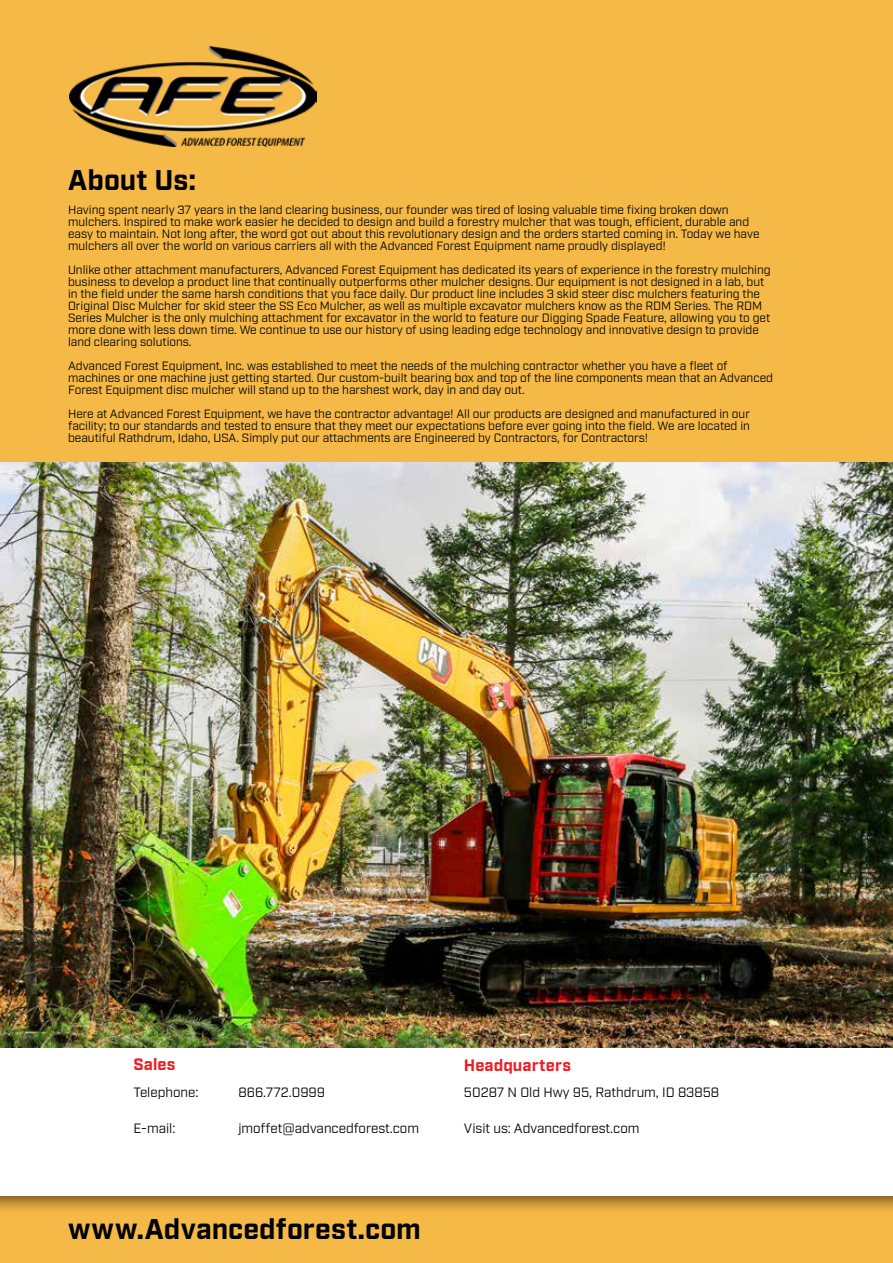
<style>
.page{position:relative;width:893px;height:1263px;background:#fff}
.page>*{position:absolute;margin:0;border:0;box-sizing:border-box;transform-origin:0 0}
.t1{font:700 28.5px "Industry";letter-spacing:.005em;color:#000}
.t2{font:700 16.5px "Industry";color:#ed1d24}
.t3{font:13.5px "Industry";color:#000}
.t4{font:12px/12px "Industry";color:#000}
</style>
<div class="page">
<div style="left:0;top:0;width:893px;height:493px;background:#f5b947"></div>
<div style="left:0;top:1194px;width:893px;height:69px;background:#000;opacity:.62"></div>
<img style="left:0;top:462px;width:893px;height:585px">
<img style="left:69px;top:46px;width:248px;height:101px">
<h1 class="t1" style="left:68px;top:163px;width:129px">About Us:</h1>
<p class="t4" style="left:68px;top:204px;width:693px">Having spent nearly 37 years in the land clearing business, our founder was tired of losing valuable time fixing broken down mulchers. Inspired to make work easier he decided to design and build a forestry mulcher that was tough, efficient, durable and easy to maintain. Not long after, the word got out about this revolutionary design and the orders started coming in. Today we have mulchers all over the world on various carriers all with the Advanced Forest Equipment name proudly displayed!</p>
<p class="t4" style="left:68px;top:264px;width:704px">Unlike other attachment manufacturers, Advanced Forest Equipment has dedicated its years of experience in the forestry mulching business to develop a product line that continually outperforms other mulcher designs. Our equipment is not designed in a lab, but in the field under the same harsh conditions that you face daily. Our product line includes 3 skid steer disc mulchers featuring the Original Disc Mulcher for skid steer the SS Eco Mulcher, as well as multiple excavator mulchers know as the RDM Series. The RDM Series Mulcher is the only mulching attachment for excavator in the world to feature our Digging Spade Feature, allowing you to get more done with less down time. We continue to use our history of using leading edge technology and innovative design to provide land clearing solutions.</p>
<p class="t4" style="left:68px;top:360px;width:707px">Advanced Forest Equipment, Inc. was established to meet the needs of the mulching contractor whether you have a fleet of machines or one machine just getting started. Our custom-built bearing box and top of the line components mean that an Advanced<br>Forest Equipment disc mulcher will stand up to the harshest work, day in and day out.</p>
<p class="t4" style="left:68px;top:408px;width:683px;text-align:justify">Here at Advanced Forest Equipment, we have the contractor advantage! All our products are designed and manufactured in our facility; to our standards and tested to ensure that they meet our expectations before ever going into the field. We are located in beautiful Rathdrum, Idaho, USA. Simply put our attachments are Engineered by Contractors, for Contractors!</p>
<h2 class="t2" style="left:133px;top:1055px;width:44px">Sales</h2>
<p class="t3" style="left:133px;top:1084px;width:67px">Telephone:</p>
<p class="t3" style="left:238px;top:1084px;width:88px">866.772.0999</p>
<p class="t3" style="left:133px;top:1120px;width:44px">E-mail:</p>
<p class="t3" style="left:238px;top:1120px;width:182px">jmoffet@advancedforest.com</p>
<h1 class="t1" style="left:68px;top:1212px;width:354px">www.Advancedforest.com</h1>
<h2 class="t2" style="left:464px;top:1055px;width:109px">Headquarters</h2>
<p class="t3" style="left:464px;top:1084px;width:257px">50287 N Old Hwy 95, Rathdrum, ID 83858</p>
<p class="t3" style="left:464px;top:1120px;width:177px">Visit us: Advancedforest.com</p>
</div>
